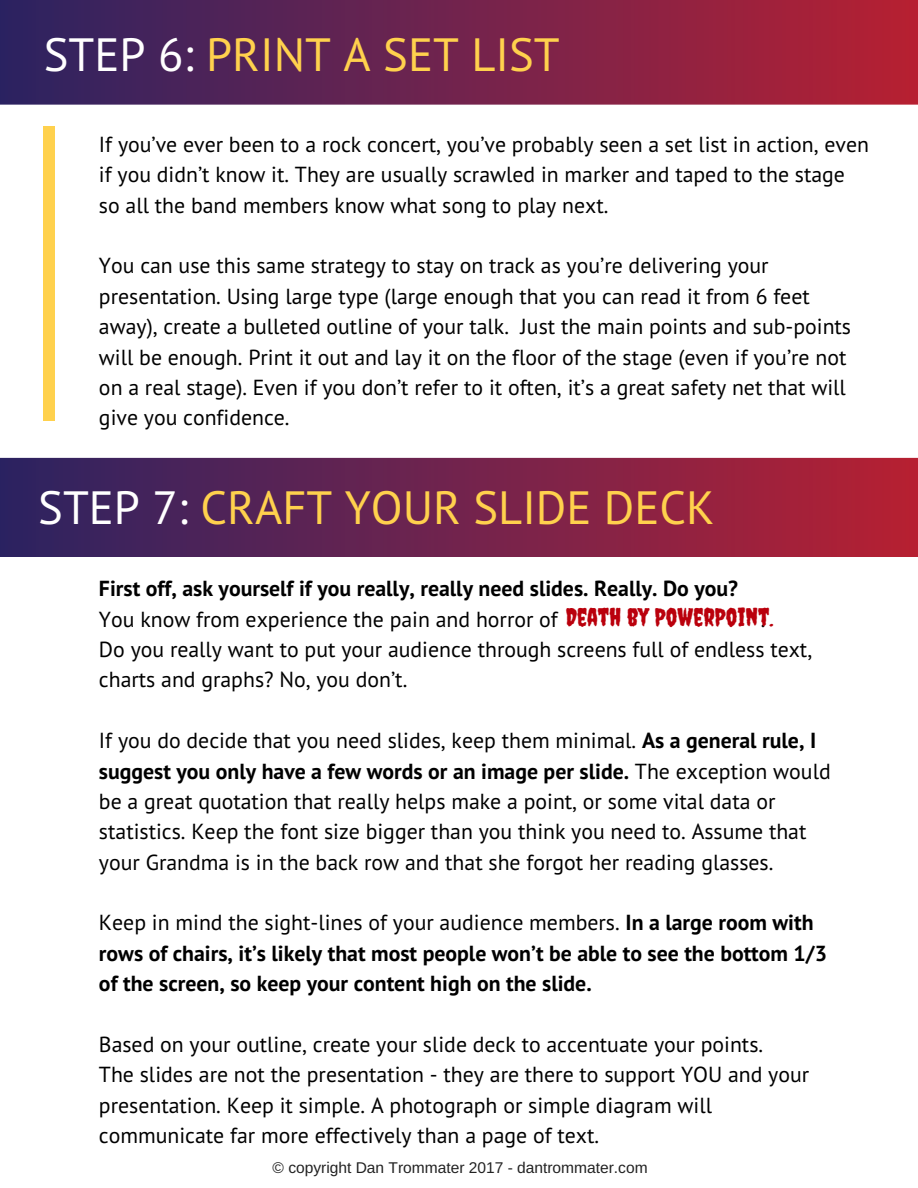
<style>
.page{position:relative;width:918px;height:1188px;background:#fff}
.page>*{position:absolute;margin:0;border:0;box-sizing:border-box;transform-origin:0 0}
.t1{font:46.65px "PT Sans";color:#ffd14d}
.t2{font:24.9px "Creepster";color:#ba000c}
.t3{font:21.75px/30.3px "PT Sans";color:#000}
.t4{font:700 21.75px/30.3px "PT Sans";color:#000}
.t5{font:15.6px "Arimo";color:#222}
.s1{color:#fff}
.s2{font-weight:700}
.s3{font-weight:400}
</style>
<div class="page">
<img style="left:0;top:0;width:918px;height:557px">
<svg style="left:0;top:105px;width:918px;height:353px"></svg>
<div style="left:44px;top:126px;width:11px;height:295px;background:#ffd14d"></div>
<h1 class="t1" style="left:216px;top:8px;width:517px"><span class="s1">STEP 6:</span> PRINT A SET LIST</h1>
<h1 class="t1" style="left:44px;top:24px;width:517px"><span class="s1">STEP 6:</span> PRINT A SET LIST</h1>
<p class="t3" style="left:99px;top:129px;width:772px">If you’ve ever been to a rock concert, you’ve probably seen a set list in action, even if you didn’t know it. They are usually scrawled in marker and taped to the stage so all the band members know what song to play next.</p>
<p class="t3" style="left:99px;top:250px;width:754px">You can use this same strategy to stay on track as you’re delivering your presentation. Using large type (large enough that you can read it from 6 feet away), create a bulleted outline of your talk. Just the main points and sub-points will be enough. Print it out and lay it on the floor of the stage (even if you’re not on a real stage). Even if you don’t refer to it often, it’s a great safety net that will give you confidence.</p>
<h1 class="t1" style="left:38px;top:476px;width:678px"><span class="s1">STEP 7:</span> CRAFT YOUR SLIDE DECK</h1>
<p class="t4" style="left:99px;top:573px;width:641px">First off, ask yourself if you really, really need slides. Really. Do you?</p>
<p class="t3" style="left:99px;top:603px;width:460px">You know from experience the pain and horror of</p>
<p class="t2" style="left:566px;top:602px;width:209px">DEATH BY POWERPOINT.</p>
<p class="t3" style="left:99px;top:603px;width:715px;text-indent:662px">.<br>Do you really want to put your audience through screens full of endless text, charts and graphs? No, you don’t.</p>
<p class="t3" style="left:99px;top:725px;width:733px">If you do decide that you need slides, keep them minimal. <span class="s2">As a general rule, I suggest you only have a few words or an image per slide.</span> The exception would be a great quotation that really helps make a point, or some vital data or statistics. Keep the font size bigger than you think you need to. Assume that your Grandma is in the back row and that she forgot her reading glasses.</p>
<p class="t4" style="left:99px;top:907px;width:730px"><span class="s3">Keep in mind the sight-lines of your audience members.</span> In a large room with rows of chairs, it’s likely that most people won’t be able to see the bottom 1/3 of the screen, so keep your content high on the slide.</p>
<p class="t3" style="left:99px;top:1029px;width:712px">Based on your outline, create your slide deck to accentuate your points.<br>The slides are not the presentation - they are there to support YOU and your presentation. Keep it simple. A photograph or simple diagram will communicate far more effectively than a page of text.</p>
<p class="t5" style="left:273px;top:1159px;width:377px">© copyright Dan Trommater 2017 - dantrommater.com</p>
</div>
